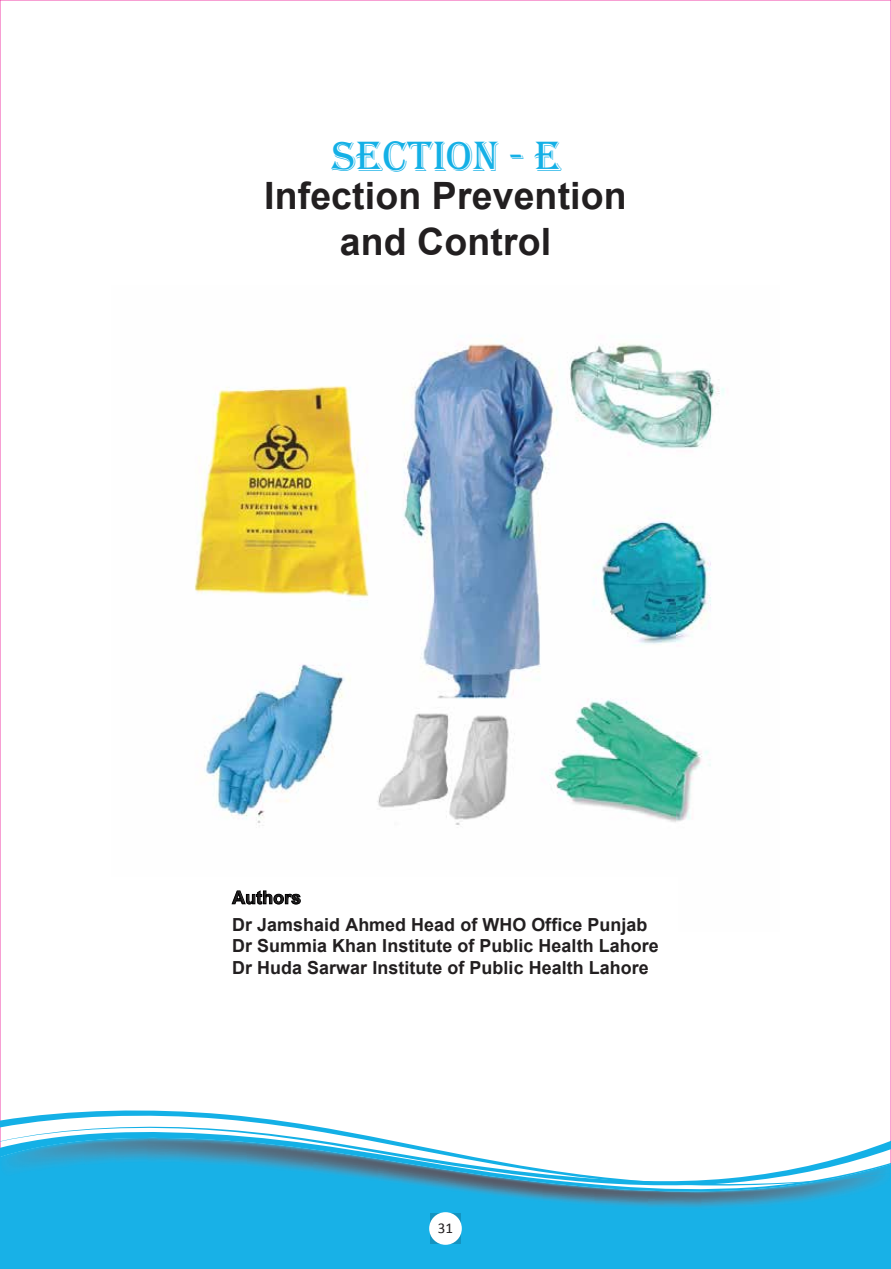
<style>
.page{position:relative;width:891px;height:1269px;background:#fff}
.page>*{position:absolute;margin:0;border:0;box-sizing:border-box;transform-origin:0 0}
.t1{font:43.5px "Algerian";color:#14b0e6}
.t2{font:700 37.65px/45.2px "Arial";letter-spacing:.005em;color:#221f20;text-align:center}
.t3{font:700 18px/21.6px "Arial";letter-spacing:.005em;color:#221f20}
.t4{font:15px "Calibri";color:#221f20}
</style>
<div class="page">
<div style="left:0;top:1193px;width:891px;height:76px;background:#18b1e7"></div>
<svg style="left:0;top:1186px;width:891px;height:7px;background:#33a6d1"></svg>
<svg style="left:0;top:1108px;width:891px;height:78px"></svg>
<div style="left:430px;top:1213px;width:31px;height:31px;background:#1494c1"></div>
<div style="left:429px;top:1212px;width:33px;height:33px;background:#fff;border-radius:50%"></div>
<img style="left:194px;top:340px;width:531px;height:565px">
<svg style="left:232px;top:890px;width:69px;height:14px"></svg>
<h1 class="t1" style="left:332px;top:132px;width:231px">SECTION - E</h1>
<h2 class="t2" style="left:264px;top:175px;width:364px">Infection Prevention and Control</h2>
<p class="t3" style="left:232px;top:887px;width:70px">Authors</p>
<p class="t3" style="left:232px;top:914px;width:428px">Dr Jamshaid Ahmed Head of WHO Office Punjab<br>Dr Summia Khan Institute of Public Health Lahore<br>Dr Huda Sarwar Institute of Public Health Lahore</p>
<p class="t4" style="left:438px;top:1218px;width:17px">31</p>
</div>
